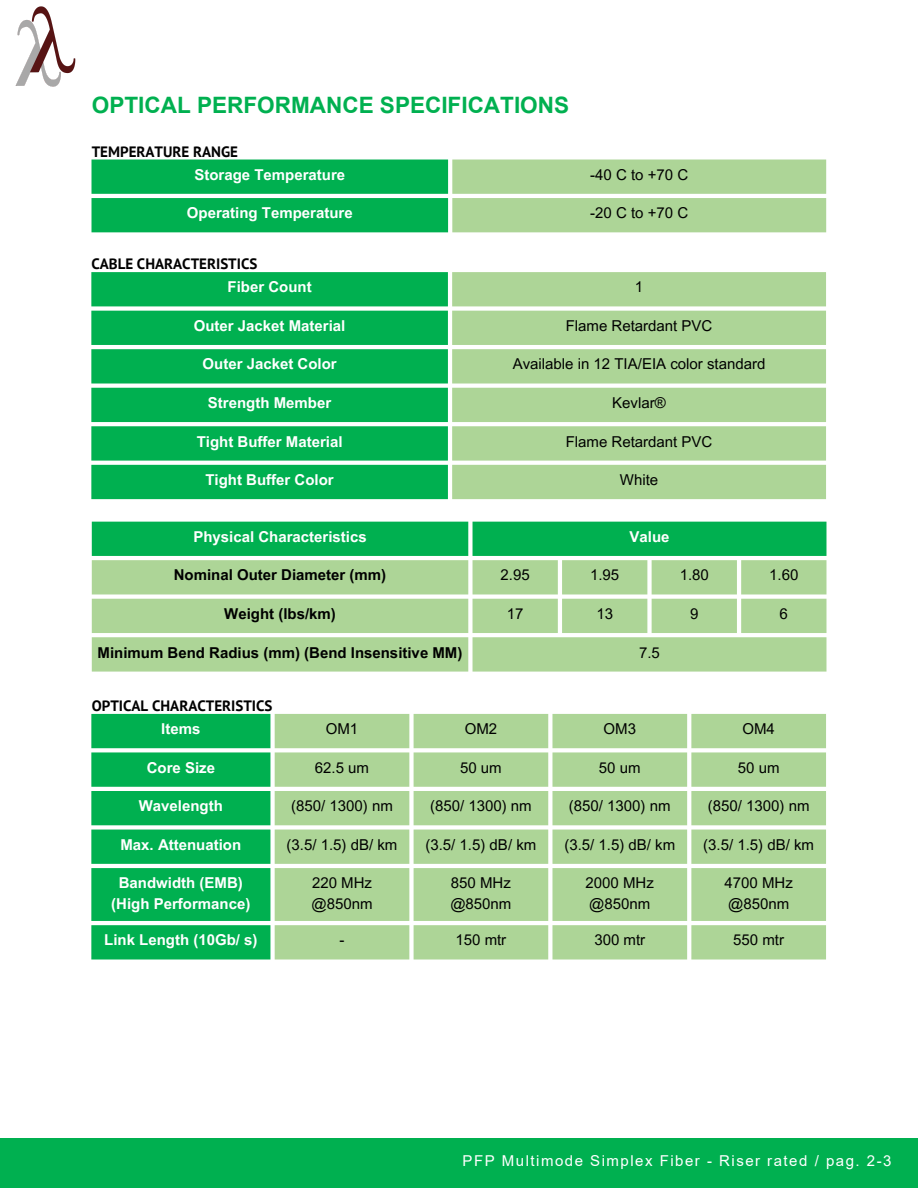
<style>
.page{position:relative;width:918px;height:1188px;background:#fff}
.page>*{position:absolute;margin:0;border:0;box-sizing:border-box;transform-origin:0 0}
.t1{font:700 22.5px "Arial";color:#00b050}
.t2{font:15px "Arial MT Pro";color:#000}
.t3{font:700 15px "Arial MT Pro";color:#fff}
.t4{font:700 15px "Arial MT Pro";color:#000}
.t5{font:700 15px "PT Sans";color:#000}
.t6{font:15px "Arial";letter-spacing:.1em;color:#fff}
</style>
<div class="page">
<div style="left:0;top:1138px;width:918px;height:50px;background:#00b050"></div>
<img style="left:15px;top:6px;width:61px;height:81px">
<svg style="left:92px;top:160px;width:734px;height:72px;background:#63c67d"></svg>
<svg style="left:91px;top:272px;width:357px;height:227px;background:#18b760"></svg>
<svg style="left:452px;top:272px;width:374px;height:227px;background:#b4d8a0"></svg>
<div style="left:92px;top:522px;width:734px;height:34px;background:#00b050"></div>
<svg style="left:92px;top:560px;width:734px;height:112px;background:#b4d9a1"></svg>
<svg style="left:91px;top:714px;width:179px;height:246px;background:#16b75f"></svg>
<svg style="left:275px;top:714px;width:551px;height:246px;background:#b5d9a2"></svg>
<p class="t1" style="left:92px;top:92px;width:479px">OPTICAL PERFORMANCE SPECIFICATIONS</p>
<p class="t5" style="left:92px;top:141px;width:148px">TEMPERATURE RANGE</p>
<p class="t3" style="left:194px;top:169px;width:152px">Storage Temperature</p>
<p class="t2" style="left:590px;top:169px;width:99px">-40 C to +70 C</p>
<p class="t3" style="left:187px;top:207px;width:167px">Operating Temperature</p>
<p class="t2" style="left:590px;top:207px;width:99px">-20 C to +70 C</p>
<p class="t5" style="left:91px;top:254px;width:168px">CABLE CHARACTERISTICS</p>
<p class="t3" style="left:228px;top:281px;width:86px">Fiber Count</p>
<p class="t2" style="left:635px;top:281px;width:10px">1</p>
<p class="t3" style="left:194px;top:320px;width:153px">Outer Jacket Material</p>
<p class="t2" style="left:566px;top:320px;width:148px">Flame Retardant PVC</p>
<p class="t3" style="left:203px;top:359px;width:136px">Outer Jacket Color</p>
<p class="t2" style="left:513px;top:359px;width:254px">Available in 12 TIA/EIA color standard</p>
<p class="t3" style="left:208px;top:397px;width:125px">Strength Member</p>
<p class="t2" style="left:612px;top:397px;width:55px">Kevlar®</p>
<p class="t3" style="left:197px;top:436px;width:147px">Tight Buffer Material</p>
<p class="t2" style="left:566px;top:436px;width:148px">Flame Retardant PVC</p>
<p class="t3" style="left:205px;top:474px;width:130px">Tight Buffer Color</p>
<p class="t2" style="left:620px;top:474px;width:40px">White</p>
<p class="t3" style="left:193px;top:531px;width:175px">Physical Characteristics</p>
<p class="t3" style="left:629px;top:531px;width:42px">Value</p>
<p class="t4" style="left:174px;top:570px;width:214px">Nominal Outer Diameter (mm)</p>
<p class="t2" style="left:501px;top:570px;width:31px">2.95</p>
<p class="t2" style="left:590px;top:570px;width:31px">1.95</p>
<p class="t2" style="left:680px;top:570px;width:31px">1.80</p>
<p class="t2" style="left:769px;top:570px;width:31px">1.60</p>
<p class="t4" style="left:224px;top:608px;width:113px">Weight (lbs/km)</p>
<p class="t2" style="left:507px;top:608px;width:18px">17</p>
<p class="t2" style="left:596px;top:608px;width:18px">13</p>
<p class="t2" style="left:690px;top:608px;width:10px">9</p>
<p class="t2" style="left:780px;top:608px;width:10px">6</p>
<p class="t4" style="left:98px;top:647px;width:366px">Minimum Bend Radius (mm) (Bend Insensitive MM)</p>
<p class="t2" style="left:639px;top:647px;width:22px">7.5</p>
<p class="t5" style="left:92px;top:696px;width:182px">OPTICAL CHARACTERISTICS</p>
<p class="t3" style="left:161px;top:723px;width:41px">Items</p>
<p class="t2" style="left:326px;top:723px;width:34px">OM1</p>
<p class="t2" style="left:465px;top:723px;width:34px">OM2</p>
<p class="t2" style="left:604px;top:723px;width:34px">OM3</p>
<p class="t2" style="left:742px;top:723px;width:34px">OM4</p>
<p class="t3" style="left:147px;top:762px;width:70px">Core Size</p>
<p class="t2" style="left:315px;top:762px;width:56px">62.5 um</p>
<p class="t2" style="left:460px;top:762px;width:43px">50 um</p>
<p class="t2" style="left:599px;top:762px;width:43px">50 um</p>
<p class="t2" style="left:738px;top:762px;width:43px">50 um</p>
<p class="t3" style="left:139px;top:800px;width:86px">Wavelength</p>
<p class="t2" style="left:291px;top:800px;width:103px">(850/ 1300) nm</p>
<p class="t2" style="left:430px;top:800px;width:103px">(850/ 1300) nm</p>
<p class="t2" style="left:569px;top:800px;width:103px">(850/ 1300) nm</p>
<p class="t2" style="left:708px;top:800px;width:103px">(850/ 1300) nm</p>
<p class="t3" style="left:121px;top:839px;width:122px">Max. Attenuation</p>
<p class="t2" style="left:287px;top:839px;width:112px">(3.5/ 1.5) dB/ km</p>
<p class="t2" style="left:425px;top:839px;width:112px">(3.5/ 1.5) dB/ km</p>
<p class="t2" style="left:564px;top:839px;width:112px">(3.5/ 1.5) dB/ km</p>
<p class="t2" style="left:703px;top:839px;width:112px">(3.5/ 1.5) dB/ km</p>
<p class="t3" style="left:119px;top:877px;width:126px">Bandwidth (EMB)</p>
<p class="t3" style="left:111px;top:898px;width:141px">(High Performance)</p>
<p class="t2" style="left:312px;top:877px;width:61px">220 MHz</p>
<p class="t2" style="left:311px;top:898px;width:63px">@850nm</p>
<p class="t2" style="left:451px;top:877px;width:61px">850 MHz</p>
<p class="t2" style="left:450px;top:898px;width:63px">@850nm</p>
<p class="t2" style="left:586px;top:877px;width:70px">2000 MHz</p>
<p class="t2" style="left:589px;top:898px;width:63px">@850nm</p>
<p class="t2" style="left:725px;top:877px;width:70px">4700 MHz</p>
<p class="t2" style="left:728px;top:898px;width:63px">@850nm</p>
<p class="t3" style="left:104px;top:935px;width:155px">Link Length (10Gb/ s)</p>
<p class="t2" style="left:340px;top:935px;width:6px">-</p>
<p class="t2" style="left:455px;top:935px;width:52px">150 mtr</p>
<p class="t2" style="left:594px;top:935px;width:52px">300 mtr</p>
<p class="t2" style="left:733px;top:935px;width:52px">550 mtr</p>
<p class="t6" style="left:463px;top:1153px;width:430px">PFP Multimode Simplex Fiber - Riser rated / pag. 2-3</p>
</div>
